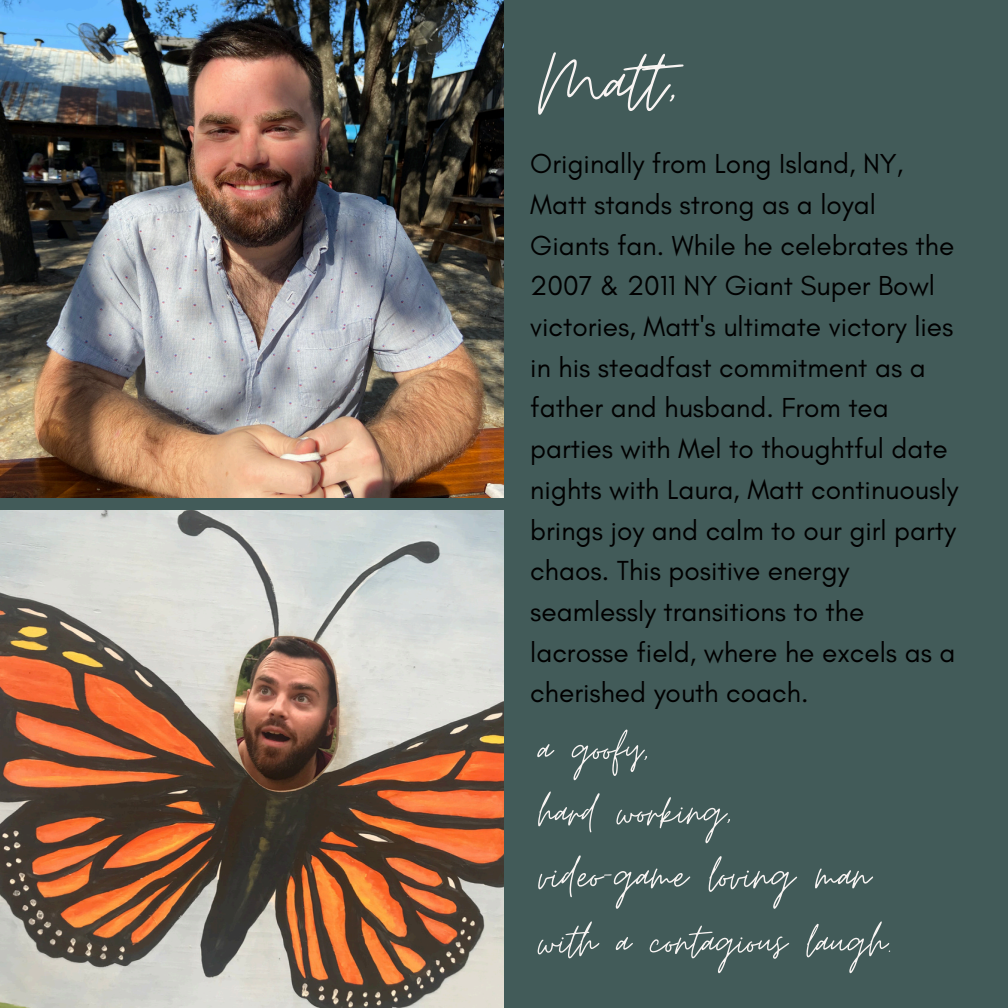
<style>
.page{position:relative;width:1008px;height:1008px;background:#425b59}
.page>*{position:absolute;margin:0;border:0;box-sizing:border-box;transform-origin:0 0}
.t1{font:91.88px "Moon Time";color:#f8f4f2}
.t2{font:56px "Moon Time";color:#f8f4f2}
.t3{font:52.5px/63px "Moon Time";color:#f8f4f2}
.t4{font:28px/40.6px "Glacial Indifference";color:#000}
</style>
<div class="page">
<img style="left:0;top:0;width:504px;height:497px">
<img style="left:0;top:511px;width:504px;height:497px">
<h1 class="t1" style="left:538px;top:26px;width:141px">Mat ,</h1>
<p class="t4" style="left:530px;top:143px;width:430px">Originally from Long Island, NY,<br>Matt stands strong as a loyal<br>Giants fan. While he celebrates the<br>2007 &amp; 2011 NY Giant Super Bowl victories, Matt's ultimate victory lies in his steadfast commitment as a father and husband. From tea parties with Mel to thoughtful date nights with Laura, Matt continuously brings joy and calm to our girl party chaos. This positive energy seamlessly transitions to the lacrosse field, where he excels as a cherished youth coach.</p>
<h2 class="t3" style="left:538px;top:718px;width:195px">a goofy,<br>hard working,</h2>
<h2 class="t2" style="left:538px;top:841px;width:334px">video-game loving man</h2>
<h2 class="t3" style="left:538px;top:911px;width:356px">with a contagious laugh.</h2>
</div>
